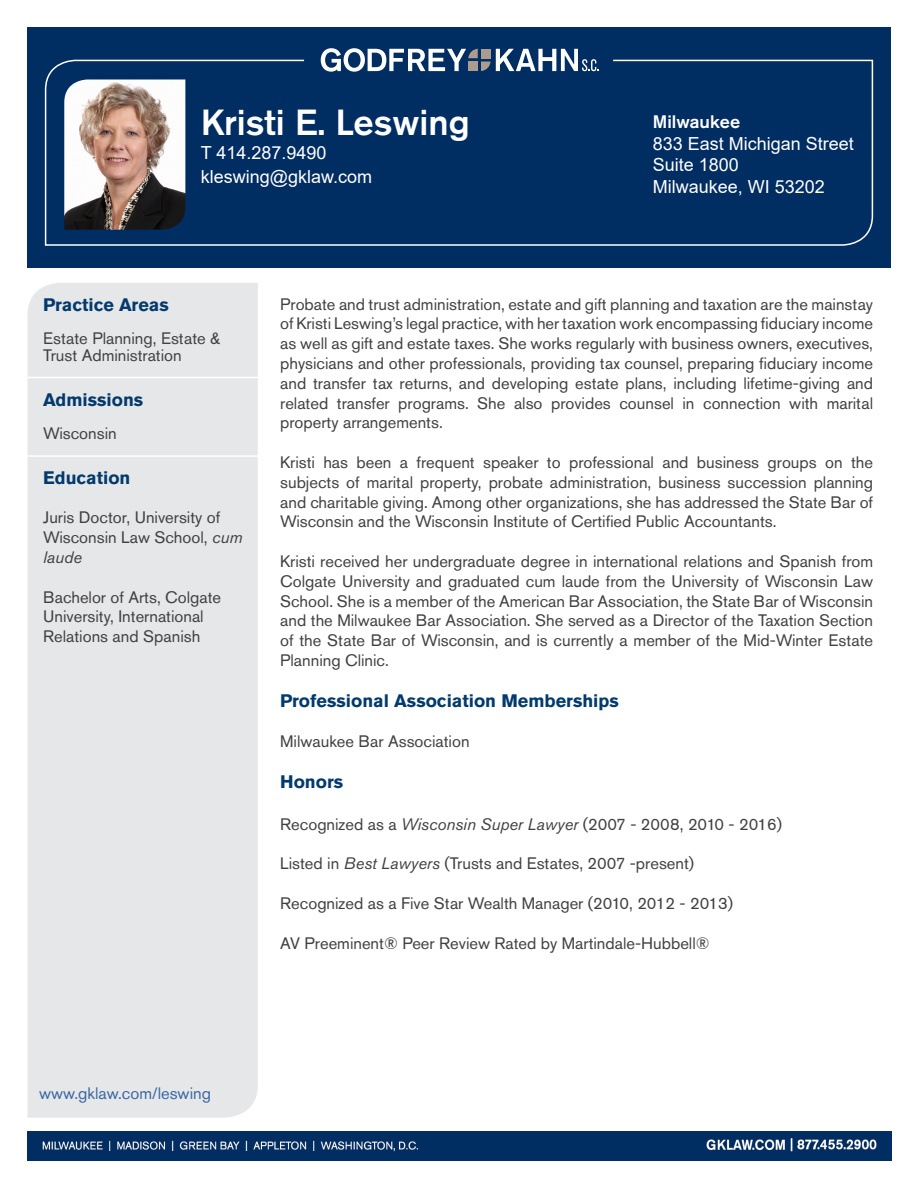
<style>
.page{position:relative;width:918px;height:1188px;background:#fff}
.page>*{position:absolute;margin:0;border:0;box-sizing:border-box;transform-origin:0 0}
.t1{font:500 36px "Akzidenz Grotesk Std";color:#fff}
.t2{font:18px/21.6px "Arial";color:#fff}
.t3{font:700 18px "Akzidenz Grotesk Std";color:#033a6d}
.t4{font:500 18px "Akzidenz Grotesk Std";color:#fff}
.t5{font:16.5px/19.8px "Akzidenz Grotesk Std";color:#414042}
.t6{font:16.5px "Akzidenz Grotesk Std";color:#3a68a5}
.s1{font-style:italic}
</style>
<div class="page">
<div style="left:27px;top:27px;width:864px;height:241px;background:#002d62"></div>
<svg style="left:321px;top:48px;width:257px;height:11px"></svg>
<svg style="left:44px;top:59px;width:830px;height:187px"></svg>
<img style="left:64px;top:80px;width:121px;height:150px">
<div style="left:27px;top:283px;width:231px;height:835px;background:#e6e7e8"></div>
<hr style="left:20px;top:377px;width:242px;height:1px;background:#fff">
<hr style="left:21px;top:455px;width:242px;height:2px;background:#fff">
<img style="left:27px;top:1132px;width:864px;height:29px">
<h1 class="t1" style="left:201px;top:100px;width:271px">Kristi E. Leswing</h1>
<p class="t2" style="left:201px;top:140px;width:173px;line-height:24px">T 414.287.9490 kleswing@gklaw.com</p>
<p class="t4" style="left:653px;top:111px;width:89px">Milwaukee</p>
<p class="t2" style="left:653px;top:133px;width:202px">833 East Michigan Street<br>Suite 1800<br>Milwaukee, WI 53202</p>
<p class="t3" style="left:43px;top:295px;width:127px">Practice Areas</p>
<p class="t5" style="left:43px;top:330px;width:179px;line-height:16.5px">Estate Planning, Estate &amp;<br>Trust Administration</p>
<p class="t3" style="left:43px;top:390px;width:102px">Admissions</p>
<p class="t5" style="left:43px;top:424px;width:75px">Wisconsin</p>
<p class="t3" style="left:43px;top:467px;width:89px">Education</p>
<p class="t5" style="left:43px;top:508px;width:201px">Juris Doctor, University of<br>Wisconsin Law School, <span class="s1">cum laude</span></p>
<p class="t5" style="left:43px;top:587px;width:180px">Bachelor of Arts, Colgate<br>University, International<br>Relations and Spanish</p>
<p class="t5" style="left:280px;top:294px;width:594px;text-align:justify">Probate and trust administration, estate and gift planning and taxation are the mainstay of Kristi Leswing’s legal practice, with her taxation work encompassing fiduciary income as well as gift and estate taxes. She works regularly with business owners, executives, physicians and other professionals, providing tax counsel, preparing fiduciary income and transfer tax returns, and developing estate plans, including lifetime-giving and related transfer programs. She also provides counsel in connection with marital property arrangements.</p>
<p class="t5" style="left:280px;top:452px;width:594px;text-align:justify">Kristi has been a frequent speaker to professional and business groups on the subjects of marital property, probate administration, business succession planning and charitable giving. Among other organizations, she has addressed the State Bar of Wisconsin and the Wisconsin Institute of Certified Public Accountants.</p>
<p class="t5" style="left:280px;top:551px;width:595px;text-align:justify">Kristi received her undergraduate degree in international relations and Spanish from Colgate University and graduated cum laude from the University of Wisconsin Law School. She is a member of the American Bar Association, the State Bar of Wisconsin and the Milwaukee Bar Association. She served as a Director of the Taxation Section of the State Bar of Wisconsin, and is currently a member of the Mid-Winter Estate Planning Clinic.</p>
<p class="t3" style="left:280px;top:691px;width:340px">Professional Association Memberships</p>
<p class="t5" style="left:280px;top:731px;width:191px">Milwaukee Bar Association</p>
<p class="t3" style="left:280px;top:772px;width:65px">Honors</p>
<p class="t5" style="left:280px;top:814px;width:503px">Recognized as a <span class="s1">Wisconsin Super Lawyer</span> (2007 - 2008, 2010 - 2016)</p>
<p class="t5" style="left:280px;top:854px;width:415px">Listed in <span class="s1">Best Lawyers</span> (Trusts and Estates, 2007 -present)</p>
<p class="t5" style="left:280px;top:893px;width:454px">Recognized as a Five Star Wealth Manager (2010, 2012 - 2013)</p>
<p class="t5" style="left:280px;top:933px;width:431px">AV Preeminent® Peer Review Rated by Martindale-Hubbell®</p>
<p class="t6" style="left:39px;top:1084px;width:173px">www.gklaw.com/leswing</p>
</div>
